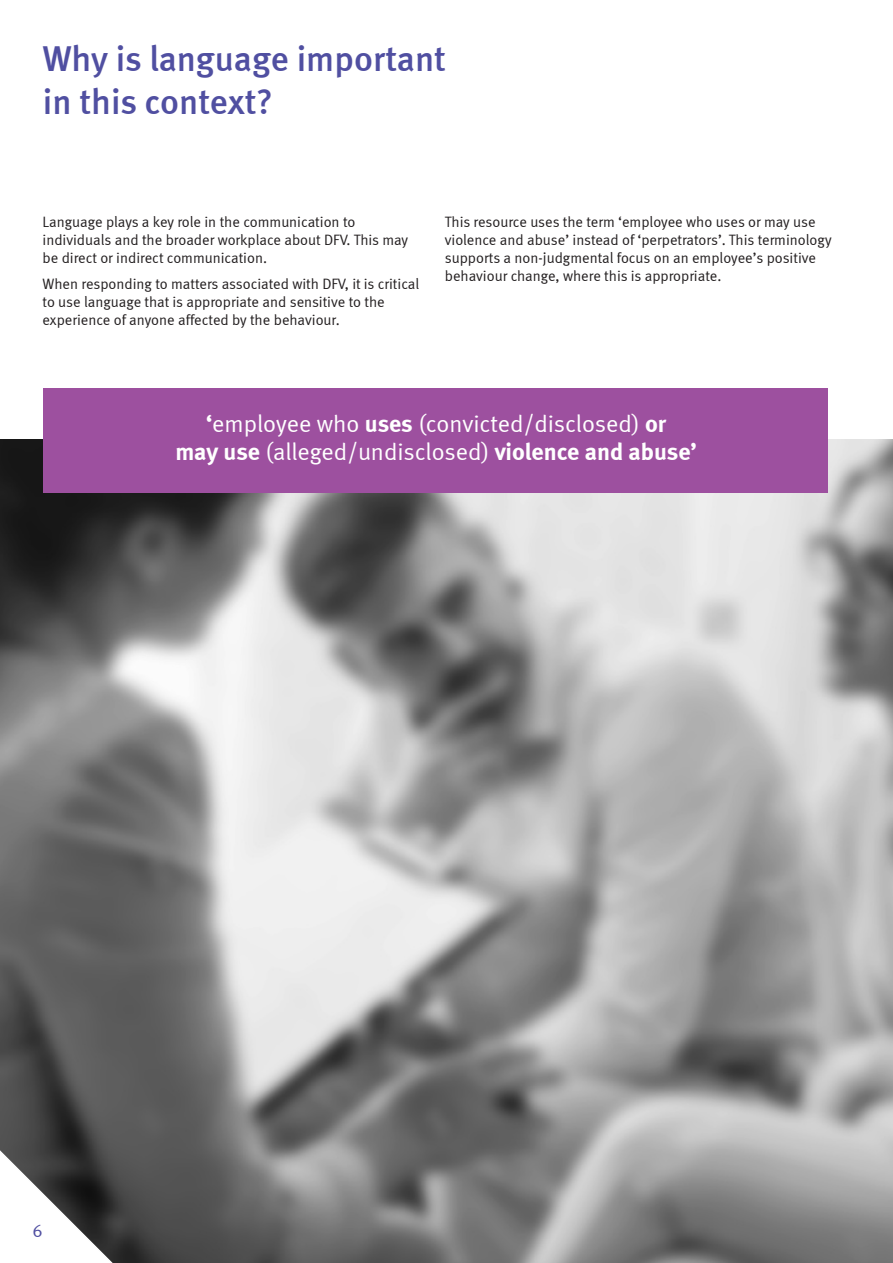
<style>
.page{position:relative;width:893px;height:1263px;background:#fff}
.page>*{position:absolute;margin:0;border:0;box-sizing:border-box;transform-origin:0 0}
.Heading_2{font:500 36px/43.2px "Meta";color:#504fa1}
.Sub_Heading_1{font:24px "Meta Bold LF";letter-spacing:-.005em;color:#fff}
.Sub_Heading_1-2{font:24px "Meta Normal LF";color:#fff}
.t1{font:18px "Meta Normal LF";color:#504fa1}
.Body_1{font:15px/18px "Meta Normal LF";color:#231f20}
.s1{font-family:"Meta Bold LF"}
.s2{font-family:"Meta Normal LF"}
</style>
<div class="page">
<img style="left:0;top:440px;width:893px;height:823px">
<div style="left:44px;top:388px;width:784px;height:104px;background:#9d509f"></div>
<svg style="left:0;top:1137px;width:127px;height:126px"></svg>
<p class="Heading_2" style="left:43px;top:36px;width:405px">Why is language important in this context?</p>
<p class="Body_1" style="left:43px;top:212px;width:367px">Language plays a key role in the communication to individuals and the broader workplace about DFV. This may be direct or indirect communication.</p>
<p class="Body_1" style="left:43px;top:275px;width:378px">When responding to matters associated with DFV, it is critical to use language that is appropriate and sensitive to the experience of anyone affected by the behaviour.</p>
<p class="Body_1" style="left:445px;top:212px;width:388px">This resource uses the term ‘employee who uses or may use violence and abuse’ instead of ‘perpetrators’. This terminology supports a non-judgmental focus on an employee’s positive behaviour change, where this is appropriate.</p>
<p class="Sub_Heading_1-2" style="left:206px;top:409px;width:462px"><span class="s1">‘</span>employee who <span class="s1">uses</span> (convicted/disclosed) <span class="s1">or</span></p>
<p class="Sub_Heading_1" style="left:176px;top:438px;width:523px">may use <span class="s2">(alleged/undisclosed)</span> violence and abuse’</p>
<p class="t1" style="left:32px;top:1220px;width:12px">6</p>
</div>
